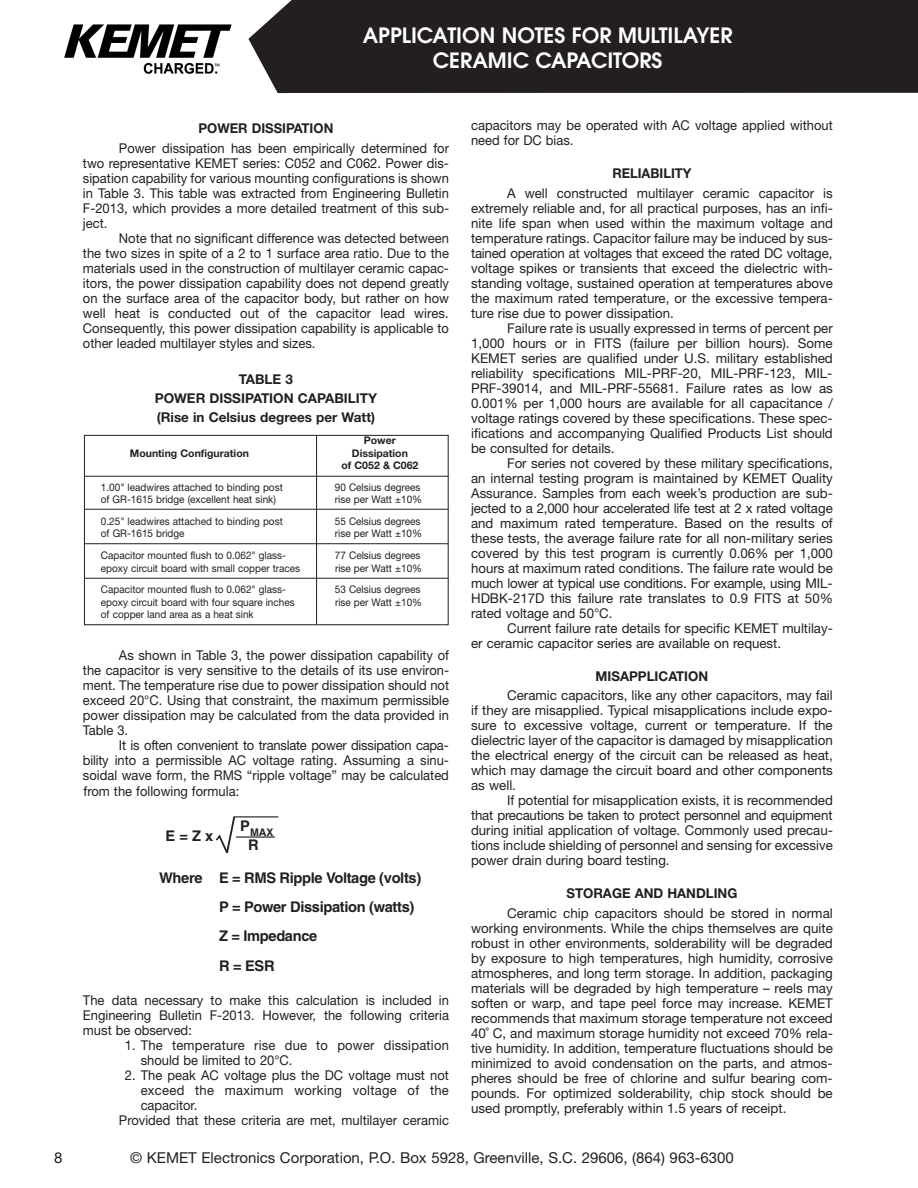
<style>
.page{position:relative;width:918px;height:1188px;background:#fff}
.page>*{position:absolute;margin:0;border:0;box-sizing:border-box;transform-origin:0 0}
.t1{font:600 21px/25.2px "Avant Garde";color:#fff;text-align:center}
.t2{font:15px "Helvetica Neue";color:#231f20}
.t3{font:700 14.7px/29.4px "Helvetica";letter-spacing:-.025em;color:#231f20}
.t4{font:13.5px/15px "Helvetica Neue";color:#231f20;text-align:justify}
.t5{font:13.5px/15px "Helvetica Neue";color:#231f20;text-align:justify;scale:.96 1}
.t6{font:700 13.5px/18.9px "Helvetica Neue";color:#231f20;text-align:center}
.t7{font:13.5px/15px "Helvetica Neue";letter-spacing:.02em;color:#231f20;scale:.96 1}
.t8{font:700 13.5px "Helvetica Neue";color:#231f20;scale:.96 1}
.t9{font:10.5px "Helvetica Neue";color:#231f20;scale:.95 1}
.t10{font:700 10.5px/12.8px "Helvetica Neue";color:#231f20;text-align:center}
.t11{font:700 10.5px "Helvetica";color:#231f20}
</style>
<div class="page">
<div style="left:327px;top:0;width:591px;height:93px;background:#231f20"></div>
<img style="left:64px;top:25px;width:167px;height:49px">
<svg style="left:248px;top:0;width:79px;height:93px"></svg>
<div style="left:84px;top:435px;width:365px;height:190px;border:1px solid #231f20"></div>
<hr style="left:85px;top:476px;width:364px;height:1px;background:#231f20">
<hr style="left:85px;top:509px;width:364px;height:1px;background:#231f20">
<hr style="left:85px;top:543px;width:364px;height:1px;background:#231f20">
<hr style="left:85px;top:578px;width:364px;height:1px;background:#231f20">
<hr style="left:316px;top:435px;width:1px;height:190px;background:#231f20">
<svg style="left:215px;top:816px;width:64px;height:37px"></svg>
<h1 class="t1" style="left:363px;top:24px;width:371px">APPLICATION NOTES FOR MULTILAYER<br>CERAMIC CAPACITORS</h1>
<p class="t6" style="left:198px;top:120px;width:136px">POWER DISSIPATION</p>
<p class="t5" style="left:83px;top:142px;width:383px;text-indent:36px">Power dissipation has been empirically determined for two representative KEMET series: C052 and C062. Power dis&shy;sipation capability for various mounting configurations is shown in Table 3. This table was extracted from Engineering Bulletin F-2013, which provides a more detailed treatment of this sub&shy;ject.</p>
<p class="t5" style="left:83px;top:232px;width:383px;text-indent:36px">Note that no significant difference was detected between the two sizes in spite of a 2 to 1 surface area ratio. Due to the materials used in the construction of multilayer ceramic capac&shy;itors, the power dissipation capability does not depend greatly on the surface area of the capacitor body, but rather on how well heat is conducted out of the capacitor lead wires.<br>Consequently, this power dissipation capability is applicable to other leaded multilayer styles and sizes.</p>
<p class="t6" style="left:155px;top:371px;width:224px">TABLE 3<br>POWER DISSIPATION CAPABILITY (Rise in Celsius degrees per Watt)</p>
<p class="t10" style="left:364px;top:435px;width:34px">Power</p>
<p class="t10" style="left:130px;top:448px;width:121px">Mounting Configuration</p>
<p class="t10" style="left:341px;top:448px;width:79px">Dissipation<br>of C052 &amp; C062</p>
<p class="t9" style="left:101px;top:483px;width:193px">1.00" leadwires attached to binding post</p>
<p class="t9" style="left:335px;top:483px;width:92px">90 Celsius degrees</p>
<p class="t9" style="left:101px;top:496px;width:186px">of GR-1615 bridge (excellent heat sink)</p>
<p class="t9" style="left:335px;top:496px;width:93px">rise per Watt ±10%</p>
<p class="t9" style="left:101px;top:517px;width:193px">0.25" leadwires attached to binding post</p>
<p class="t9" style="left:335px;top:517px;width:92px">55 Celsius degrees</p>
<p class="t9" style="left:101px;top:530px;width:90px">of GR-1615 bridge</p>
<p class="t9" style="left:335px;top:530px;width:93px">rise per Watt ±10%</p>
<p class="t9" style="left:101px;top:552px;width:196px">Capacitor mounted flush to 0.062" glass-</p>
<p class="t9" style="left:335px;top:552px;width:92px">77 Celsius degrees</p>
<p class="t9" style="left:101px;top:564px;width:211px">epoxy circuit board with small copper traces</p>
<p class="t9" style="left:335px;top:564px;width:93px">rise per Watt ±10%</p>
<p class="t9" style="left:101px;top:586px;width:196px">Capacitor mounted flush to 0.062" glass-</p>
<p class="t9" style="left:335px;top:586px;width:92px">53 Celsius degrees</p>
<p class="t9" style="left:101px;top:598px;width:206px">epoxy circuit board with four square inches</p>
<p class="t9" style="left:335px;top:598px;width:93px">rise per Watt ±10%</p>
<p class="t9" style="left:101px;top:611px;width:162px">of copper land area as a heat sink</p>
<p class="t5" style="left:83px;top:649px;width:383px;text-indent:36px">As shown in Table 3, the power dissipation capability of the capacitor is very sensitive to the details of its use environ&shy;ment. The temperature rise due to power dissipation should not exceed 20°C. Using that constraint, the maximum permissible power dissipation may be calculated from the data provided in Table 3.</p>
<p class="t5" style="left:83px;top:739px;width:383px;text-indent:36px">It is often convenient to translate power dissipation capa&shy;bility into a permissible AC voltage rating. Assuming a sinu&shy;soidal wave form, the RMS “ripple voltage” may be calculated</p>
<p class="t5" style="left:84px;top:785px;width:164px">from the following formula:</p>
<p class="t11" style="left:240px;top:828px;width:35px"><sup>P</sup>MAX</p>
<p class="t3" style="left:248px;top:832px;width:12px">R</p>
<p class="t3" style="left:166px;top:822px;width:49px">E=Zx</p>
<p class="t3" style="left:219px;top:864px;width:204px;text-indent:-60px">Where E = RMS R pp e Vo tage (vo ts)<br>P = Power D ss pat on (watts)<br>Z = mpedance<br>R = ESR</p>
<p class="t5" style="left:83px;top:994px;width:383px">The data necessary to make this calculation is included in Engineering Bulletin F-2013. However, the following criteria must be observed:</p>
<p class="t7" style="left:141px;top:1039px;width:323px;text-indent:-16px">1. The temperature rise due to power dissipation should be limited to 20°C.</p>
<p class="t5" style="left:125px;top:1069px;width:339px">2. The peak AC voltage plus the DC voltage must not</p>
<p class="t7" style="left:141px;top:1084px;width:323px">exceed the maximum working voltage of the</p>
<p class="t5" style="left:141px;top:1099px;width:60px">capacitor.</p>
<p class="t5" style="left:119px;top:1114px;width:345px">Provided that these criteria are met, multilayer ceramic</p>
<p class="t5" style="left:471px;top:119px;width:378px">capacitors may be operated with AC voltage applied without need for DC bias.</p>
<p class="t8" style="left:612px;top:169px;width:84px">RELIABILITY</p>
<p class="t4" style="left:471px;top:187px;width:363px;text-indent:36px">A well constructed multilayer ceramic capacitor is extremely reliable and, for all practical purposes, has an infi&shy;nite life span when used within the maximum voltage and temperature ratings. Capacitor failure may be induced by sus&shy;tained operation at voltages that exceed the rated DC voltage, voltage spikes or transients that exceed the dielectric with&shy;standing voltage, sustained operation at temperatures above the maximum rated temperature, or the excessive tempera&shy;ture rise due to power dissipation.</p>
<p class="t4" style="left:471px;top:322px;width:363px;text-indent:36px">Failure rate is usually expressed in terms of percent per 1,000 hours or in FITS (failure per billion hours). Some KEMET series are qualified under U.S. military established reliability specifications MIL-PRF-20, MIL-PRF-123, MIL-PRF-39014, and MIL-PRF-55681. Failure rates as low as 0.001% per 1,000 hours are available for all capacitance / voltage ratings covered by these specifications. These spec&shy;ifications and accompanying Qualified Products List should be consulted for details.</p>
<p class="t4" style="left:471px;top:457px;width:363px;text-indent:36px">For series not covered by these military specifications, an internal testing program is maintained by KEMET Quality Assurance. Samples from each week’s production are sub&shy;jected to a 2,000 hour accelerated life test at 2 x rated voltage and maximum rated temperature. Based on the results of these tests, the average failure rate for all non-military series covered by this test program is currently 0.06% per 1,000 hours at maximum rated conditions. The failure rate would be much lower at typical use conditions. For example, using MIL-HDBK-217D this failure rate translates to 0.9 FITS at 50% rated voltage and 50°C.</p>
<p class="t4" style="left:471px;top:622px;width:363px;text-indent:36px">Current failure rate details for specific KEMET multilay&shy;er ceramic capacitor series are available on request.</p>
<p class="t6" style="left:596px;top:668px;width:114px">MISAPPLICATION</p>
<p class="t4" style="left:471px;top:689px;width:363px;text-indent:36px">Ceramic capacitors, like any other capacitors, may fail if they are misapplied. Typical misapplications include expo&shy;sure to excessive voltage, current or temperature. If the dielectric layer of the capacitor is damaged by misapplication the electrical energy of the circuit can be released as heat, which may damage the circuit board and other components as well.</p>
<p class="t4" style="left:471px;top:794px;width:363px;text-indent:36px">If potential for misapplication exists, it is recommended that precautions be taken to protect personnel and equipment during initial application of voltage. Commonly used precau&shy;tions include shielding of personnel and sensing for excessive power drain during board testing.</p>
<p class="t6" style="left:566px;top:885px;width:173px">STORAGE AND HANDLING</p>
<p class="t4" style="left:471px;top:907px;width:363px;text-indent:36px">Ceramic chip capacitors should be stored in normal working environments. While the chips themselves are quite robust in other environments, solderability will be degraded by exposure to high temperatures, high humidity, corrosive atmospheres, and long term storage. In addition, packaging materials will be degraded by high temperature – reels may soften or warp, and tape peel force may increase. KEMET recommends that maximum storage temperature not exceed 40˚ C, and maximum storage humidity not exceed 70% rela&shy;tive humidity. In addition, temperature fluctuations should be minimized to avoid condensation on the parts, and atmos&shy;pheres should be free of chlorine and sulfur bearing com&shy;pounds. For optimized solderability, chip stock should be used promptly, preferably within 1.5 years of receipt.</p>
<p class="t2" style="left:54px;top:1152px;width:10px">8</p>
<p class="t2" style="left:130px;top:1152px;width:605px">© KEMET Electronics Corporation, P.O. Box 5928, Greenville, S.C. 29606, (864) 963-6300</p>
</div>
